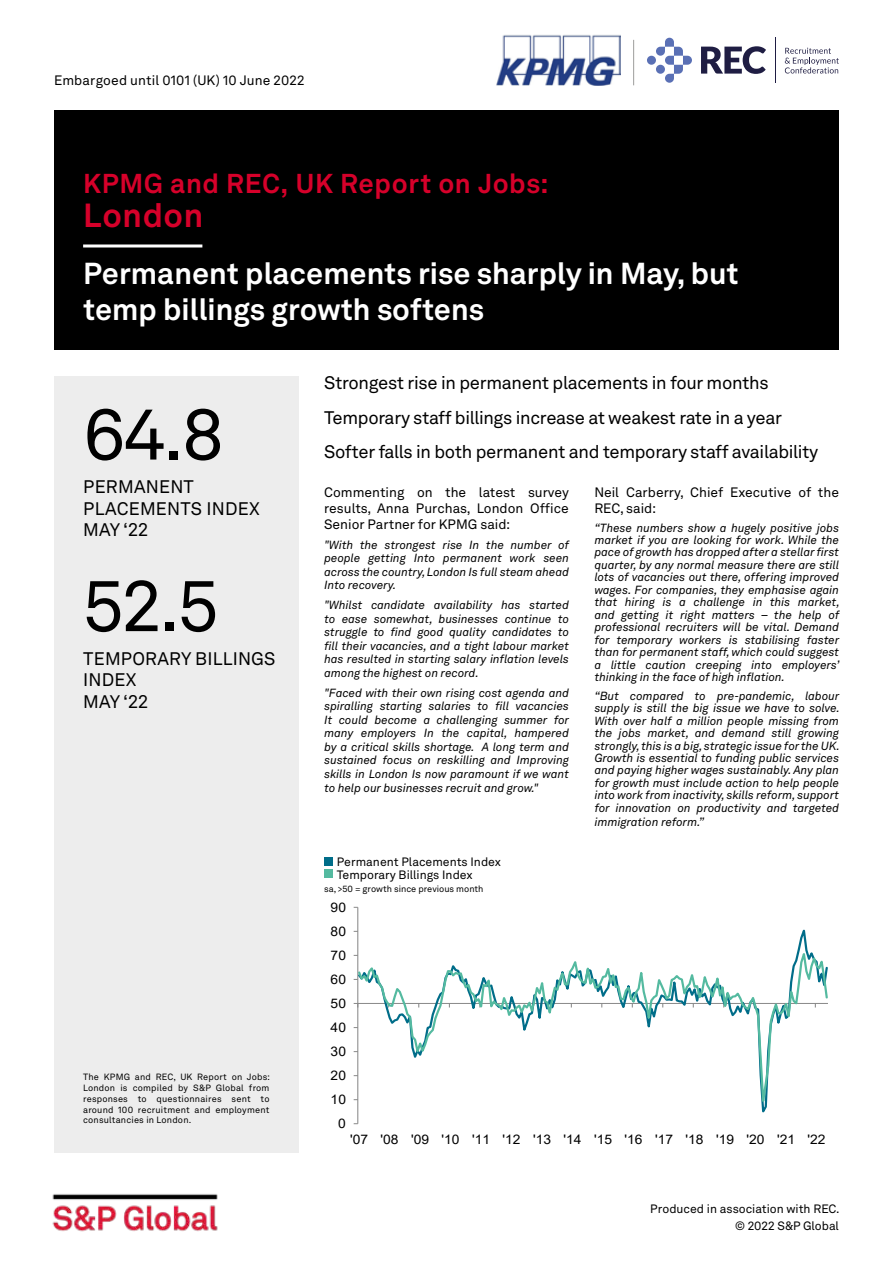
<style>
.page{position:relative;width:893px;height:1263px;background:#fff}
.page>*{position:absolute;margin:0;border:0;box-sizing:border-box;transform-origin:0 0}
.t1{font:72px "Akkurat LL";color:#000}
.t2{font:700 33px "Akkurat LL";letter-spacing:.02em;color:#d6002a}
.t3{font:700 30px/36px "Akkurat LL";color:#fff}
.t4{font:700 27px "Akkurat LL";letter-spacing:.02em;color:#d6002a}
.t5{font:18px/34.3px "Akkurat LL";letter-spacing:-.02em;color:#000}
.t6{font:18px/21.6px "Akkurat LL";letter-spacing:.01em;color:#000}
.t7{font:13.5px/16.2px "Akkurat LL";color:#000;text-align:justify}
.t8{font:13.2px "Arial";color:#000;scale:1.05 1}
.t9{font:12px "Akkurat LL";color:#000}
.t10{font:italic 11.7px/12.5px "Akkurat LL";color:#000;text-align:justify}
.t11{font:9px/10.8px "Akkurat LL";letter-spacing:.02em;color:#000;text-align:justify}
.t12{font:9px "Akkurat LL";color:#000}
</style>
<div class="page">
<img style="left:52px;top:1194px;width:166px;height:38px">
<div style="left:54px;top:111px;width:785px;height:239px;background:#000"></div>
<hr style="left:357px;top:907px;width:1px;height:217px;background:#868686">
<svg style="left:358px;top:944px;width:470px;height:178px"></svg>
<img style="left:496px;top:35px;width:124px;height:50px">
<svg style="left:701px;top:46px;width:65px;height:28px"></svg>
<hr style="left:775px;top:38px;width:1px;height:45px;background:#1f1d43">
<svg style="left:785px;top:48px;width:54px;height:25px"></svg>
<div style="left:647px;top:56px;width:9px;height:9px;background:#5a70b5;border-radius:50%"></div>
<svg style="left:656px;top:38px;width:36px;height:45px"></svg>
<hr style="left:633px;top:40px;width:1px;height:45px;background:#9d9d9c">
<hr style="left:83px;top:244px;width:119px;height:3px;background:#fff">
<div style="left:54px;top:376px;width:245px;height:776px;background:#ededed"></div>
<div style="left:324px;top:870px;width:9px;height:8px;background:#54baa0"></div>
<div style="left:324px;top:857px;width:9px;height:8px;background:#006d89"></div>
<p class="t7" style="left:54px;top:72px;width:252px">Embargoed until 0101 (UK) 10 June 2022</p>
<h3 class="t4" style="left:83px;top:163px;width:467px">KPMG and REC, UK Report on Jobs:</h3>
<h2 class="t2" style="left:83px;top:190px;width:122px">London</h2>
<h3 class="t3" style="left:83px;top:254px;width:657px">Permanent placements rise sharply in May, but temp billings growth softens</h3>
<h1 class="t1" style="left:83px;top:381px;width:143px">64.8</h1>
<h3 class="t6" style="left:83px;top:475px;width:178px">PERMANENT<br>PLACEMENTS INDEX</h3>
<h3 class="t5" style="left:83px;top:512px;width:66px">MAY ‘22</h3>
<h1 class="t1" style="left:83px;top:552px;width:137px">52.5</h1>
<h3 class="t6" style="left:83px;top:647px;width:194px">TEMPORARY BILLINGS<br>INDEX</h3>
<h3 class="t5" style="left:83px;top:683px;width:66px">MAY ‘22</h3>
<p class="t11" style="left:83px;top:1071px;width:188px">The KPMG and REC, UK Report on Jobs:<br>London is compiled by S&amp;P Global from responses to questionnaires sent to around 100 recruitment and employment consultancies in London.</p>
<h3 class="t5" style="left:324px;top:365px;width:496px">Strongest rise in permanent placements in four months<br>Temporary staff billings increase at weakest rate in a year<br>Softer falls in both permanent and temporary staff availability</h3>
<p class="t7" style="left:324px;top:483px;width:246px">Commenting on the latest survey results, Anna Purchas, London Office Senior Partner for KPMG said:</p>
<p class="t10" style="left:324px;top:537px;width:246px;line-height:13.5px">"With the strongest rise In the number of people getting Into permanent work seen across the country, London Is full steam ahead Into recovery.</p>
<p class="t10" style="left:324px;top:598px;width:246px;line-height:13.5px">"Whilst candidate availability has started to ease somewhat, businesses continue to struggle to find good quality candidates to fill their vacancies, and a tight labour market has resulted in starting salary inflation levels among the highest on record.</p>
<p class="t10" style="left:324px;top:685px;width:246px;line-height:13.6px">"Faced with their own rising cost agenda and spiralling starting salaries to fill vacancies It could become a challenging summer for many employers In the capital, hampered by a critical skills shortage. A long term and sustained focus on reskilling and Improving skills in London Is now paramount if we want to help our businesses recruit and grow."</p>
<p class="t9" style="left:337px;top:853px;width:166px">Permanent Placements Index</p>
<p class="t9" style="left:337px;top:866px;width:137px">Temporary Billings Index</p>
<p class="t12" style="left:324px;top:882px;width:161px">sa, &gt;50 = growth since previous month</p>
<p class="t8" style="left:331px;top:898px;width:16px">90</p>
<p class="t8" style="left:331px;top:922px;width:16px">80</p>
<p class="t8" style="left:331px;top:946px;width:16px">70</p>
<p class="t8" style="left:331px;top:970px;width:16px">60</p>
<p class="t8" style="left:331px;top:994px;width:16px">50</p>
<p class="t8" style="left:331px;top:1018px;width:16px">40</p>
<p class="t8" style="left:331px;top:1042px;width:16px">30</p>
<p class="t8" style="left:331px;top:1066px;width:16px">20</p>
<p class="t8" style="left:331px;top:1090px;width:16px">10</p>
<p class="t8" style="left:338px;top:1114px;width:9px">0</p>
<p class="t7" style="left:594px;top:483px;width:246px">Neil Carberry, Chief Executive of the<br>REC, said:</p>
<p class="t10" style="left:594px;top:521px;width:247px">“These numbers show a hugely positive jobs market if you are looking for work. While the pace of growth has dropped after a stellar first quarter, by any normal measure there are still lots of vacancies out there, offering improved wages. For companies, they emphasise again that hiring is a challenge in this market, and getting it right matters – the help of professional recruiters will be vital. Demand for temporary workers is stabilising faster than for permanent staff, which could suggest a little caution creeping into employers’ thinking in the face of high inflation.</p>
<p class="t10" style="left:594px;top:689px;width:247px">“But compared to pre-pandemic, labour supply is still the big issue we have to solve.<br>With over half a million people missing from the jobs market, and demand still growing strongly, this is a big, strategic issue for the UK.<br>Growth is essential to funding public services and paying higher wages sustainably. Any plan for growth must include action to help people into work from inactivity, skills reform, support for innovation on productivity and targeted</p>
<p class="t10" style="left:594px;top:815px;width:111px">immigration reform.”</p>
<p class="t8" style="left:350px;top:1130px;width:454px">'07 '08 '09 '10 '11 '12 '13 '14 '15 '16 '17 '18 '19 '20 '21 '22</p>
<p class="t9" style="left:650px;top:1199px;width:191px">Produced in association with REC.</p>
<p class="t9" style="left:735px;top:1216px;width:105px">© 2022 S&amp;P Global</p>
</div>
